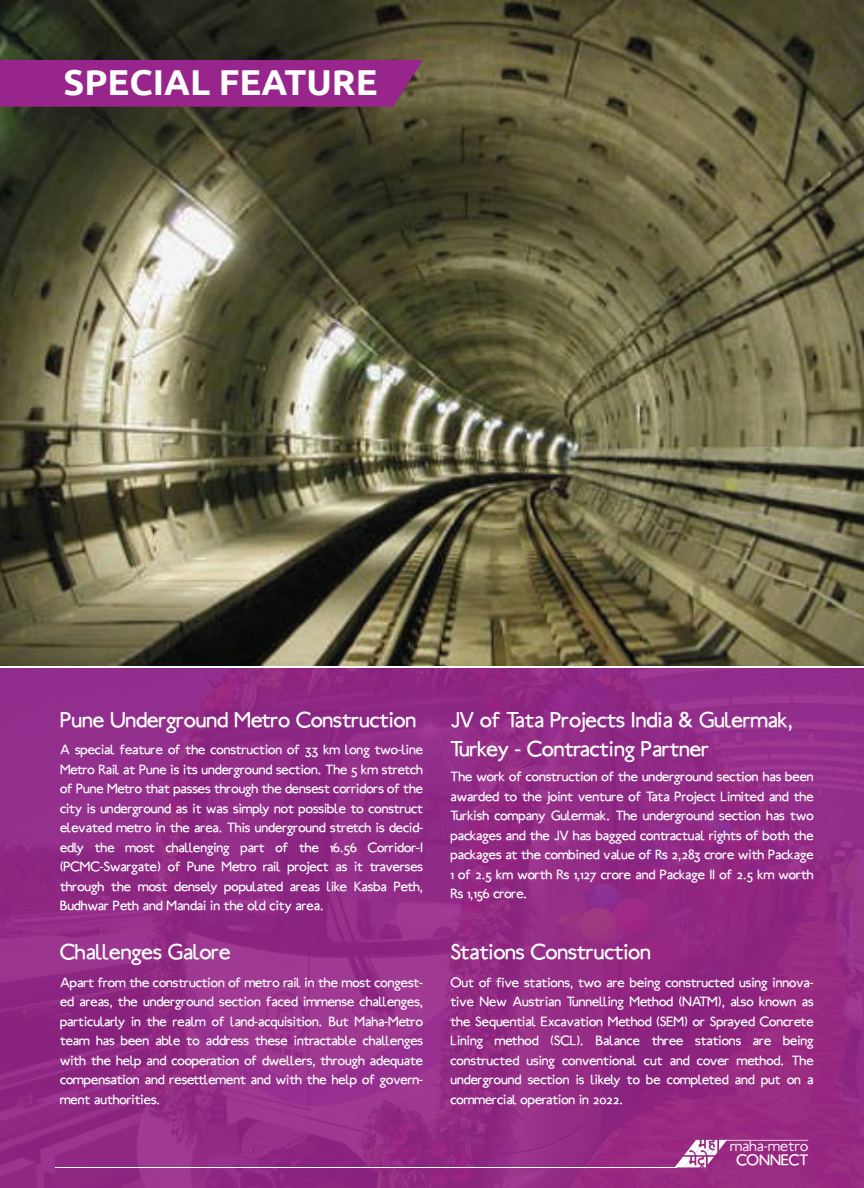
<style>
.page{position:relative;width:864px;height:1188px;background:#fff}
.page>*{position:absolute;margin:0;border:0;box-sizing:border-box;transform-origin:0 0}
.t1{font:700 36px "Ubuntu";color:#fff}
.t2{font:24px "Ubahn";color:#fff}
.t3{font:300 16.95px "Ubahn";color:#fff}
.t4{font:16.95px "Ubahn";color:#fff}
.t5{font:15px/19.5px "Ubahn";color:#fff;text-align:justify}
.s1{font-size:24px}
</style>
<div class="page">
<img style="left:0;top:0;width:864px;height:666px">
<div style="left:0;top:666px;width:864px;height:522px;background:linear-gradient(to right,#922d89,#952a84)"></div>
<div style="left:0;top:60px;width:423px;height:47px;background:#97258c"></div>
<hr style="left:56px;top:1167px;width:621px;height:1px;background:#fff">
<hr style="left:725px;top:1140px;width:83px;height:1px;background:#fff">
<svg style="left:675px;top:1140px;width:52px;height:27px"></svg>
<hr style="left:0;top:666px;width:864px;height:2px;background:#fff">
<h1 class="t1" style="left:63px;top:60px;width:316px">SPECIAL FEATURE</h1>
<h2 class="t2" style="left:60px;top:708px;width:358px">Pune Underground Metro Construction</h2>
<h2 class="t2" style="left:451px;top:708px;width:344px">JV of Tata Projects India &amp; Gulermak,</h2>
<p class="t5" style="left:60px;top:741px;width:651px;text-align:left">A special feature of the construction of 33 km long two-line <span class="s1">Turkey - Contracting Partner </span>Metro Rail at Pune is its underground section. The 5 km stretch<br>of Pune Metro that passes through the densest corridors of the<br>city is underground as it was simply not possible to construct<br>elevated metro in the area. This underground stretch is decid-<br>edly the most challenging part of the 16.56 Corridor-I<br>(PCMC-Swargate) of Pune Metro rail project as it traverses<br>through the most densely populated areas like Kasba Peth,<br>Budhwar Peth and Mandai in the old city area.</p>
<p class="t5" style="left:451px;top:768px;width:365px">The work of construction of the underground section has been awarded to the joint venture of Tata Project Limited and the Turkish company Gulermak. The underground section has two packages and the JV has bagged contractual rights of both the packages at the combined value of Rs 2,283 crore with Package 1 of 2.5 km worth Rs 1,127 crore and Package II of 2.5 km worth Rs 1,156 crore.</p>
<h2 class="t2" style="left:60px;top:941px;width:172px">Challenges Galore</h2>
<h2 class="t2" style="left:451px;top:941px;width:202px">Stations Construction</h2>
<p class="t5" style="left:60px;top:973px;width:365px">Apart from the construction of metro rail in the most congest&shy;ed areas, the underground section faced immense challenges, particularly in the realm of land-acquisition. But Maha-Metro team has been able to address these intractable challenges with the help and cooperation of dwellers, through adequate compensation and resettlement and with the help of govern&shy;ment authorities.</p>
<p class="t5" style="left:451px;top:973px;width:365px">Out of five stations, two are being constructed using innova&shy;tive New Austrian Tunnelling Method (NATM), also known as the Sequential Excavation Method (SEM) or Sprayed Concrete Lining method (SCL). Balance three stations are being constructed using conventional cut and cover method. The underground section is likely to be completed and put on a commercial operation in 2022.</p>
<p class="t3" style="left:730px;top:1137px;width:80px">maha-metro</p>
<p class="t4" style="left:737px;top:1152px;width:73px">CONNECT</p>
</div>
